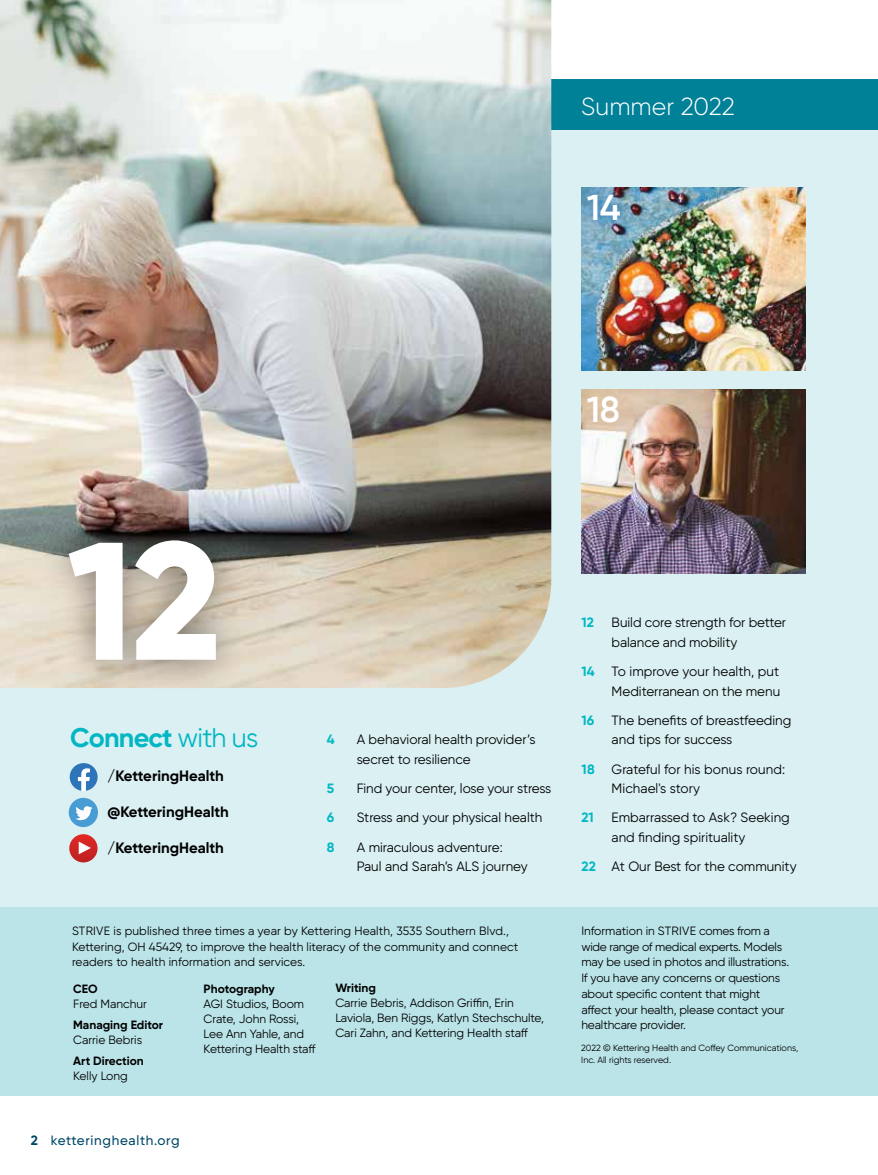
<style>
.page{position:relative;width:878px;height:1175px;background:#fff}
.page>*{position:absolute;margin:0;border:0;box-sizing:border-box;transform-origin:0 0}
.t1{font:800 166.95px "Kettering Sans";color:#fff}
.t2{font:600 36px "Kettering Sans";color:#fff}
.t3{font:700 27px "Kettering Sans";letter-spacing:-.03em;color:#00b7c3}
.t4{font:300 24.75px "Kettering Sans";color:#fff}
.t5{font:700 15px "Kettering Sans";color:#000}
.t6{font:13.5px/19.5px "Kettering Sans";color:#000}
.t7{font:500 13.5px "Kettering Sans";letter-spacing:.05em;color:#004867}
.t8{font:700 13.5px "Kettering Sans";letter-spacing:.005em;color:#00b7c3}
.t9{font:12px/15.8px "Kettering Sans";letter-spacing:-.005em;color:#000}
.t10{font:700 12px "Kettering Sans";color:#000}
.t11{font:9px/12px "Kettering Sans";color:#000}
.s1{font-weight:400}
.s2{font-weight:700}
.s3{font-weight:700;color:#00b7c3}
</style>
<div class="page">
<div style="left:0;top:80px;width:877px;height:1015px;background:#daf0f3"></div>
<div style="left:0;top:906px;width:877px;height:189px;background:#bbe4e9"></div>
<div style="left:0;top:80px;width:877px;height:50px;background:#008198"></div>
<svg style="left:70px;top:763px;width:28px;height:28px"></svg>
<div style="left:69px;top:798px;width:29px;height:29px;background:#479cd4;border-radius:50%"></div>
<svg style="left:75px;top:806px;width:17px;height:14px"></svg>
<svg style="left:69px;top:834px;width:29px;height:28px"></svg>
<svg style="left:79px;top:841px;width:12px;height:13px"></svg>
<img style="left:0;top:0;width:551px;height:688px">
<div style="left:38px;top:508px;width:211px;height:185px;background:#000;opacity:.45"></div>
<img style="left:581px;top:188px;width:225px;height:182px">
<svg style="left:581px;top:187px;width:48px;height:42px"></svg>
<img style="left:581px;top:390px;width:225px;height:183px">
<h3 class="t4" style="left:581px;top:92px;width:155px">Summer 2022</h3>
<h2 class="t2" style="left:587px;top:185px;width:35px">14</h2>
<h2 class="t2" style="left:587px;top:387px;width:35px">18</h2>
<h1 class="t1" style="left:67px;top:496px;width:156px">12</h1>
<h3 class="t3" style="left:70px;top:720px;width:190px">Connect <span class="s1">with us</span></h3>
<p class="t8" style="left:327px;top:731px;width:9px">4</p>
<p class="t6" style="left:356px;top:729px;width:180px">A behavioral health provider’s secret to resilience</p>
<p class="t8" style="left:327px;top:780px;width:9px">5</p>
<p class="t6" style="left:356px;top:778px;width:196px">Find your center, lose your stress</p>
<p class="t8" style="left:327px;top:809px;width:9px">6</p>
<p class="t6" style="left:356px;top:807px;width:187px">Stress and your physical health</p>
<p class="t8" style="left:327px;top:838px;width:9px">8</p>
<p class="t6" style="left:356px;top:837px;width:173px">A miraculous adventure:<br>Paul and Sarah’s ALS journey</p>
<p class="t5" style="left:107px;top:766px;width:118px">/KetteringHealth</p>
<p class="t5" style="left:107px;top:802px;width:123px">@KetteringHealth</p>
<p class="t5" style="left:107px;top:838px;width:118px">/KetteringHealth</p>
<p class="t9" style="left:72px;top:922px;width:447px">STRIVE is published three times a year by Kettering Health, 3535 Southern Blvd.,<br>Kettering, OH 45429, to improve the health literacy of the community and connect readers to health information and services.</p>
<p class="t10" style="left:73px;top:981px;width:26px">CEO</p>
<p class="t9" style="left:73px;top:995px;width:75px">Fred Manchur</p>
<p class="t10" style="left:73px;top:1017px;width:91px">Managing Editor</p>
<p class="t9" style="left:73px;top:1031px;width:70px">Carrie Bebris</p>
<p class="t10" style="left:73px;top:1053px;width:72px">Art Direction</p>
<p class="t9" style="left:73px;top:1067px;width:56px">Kelly Long</p>
<p class="t10" style="left:335px;top:980px;width:42px">Writing</p>
<p class="t9" style="left:335px;top:995px;width:210px;line-height:15px">Carrie Bebris, Addison Griffin, Erin<br>Laviola, Ben Riggs, Katlyn Stechschulte,<br>Cari Zahn, and Kettering Health staff</p>
<p class="t10" style="left:204px;top:981px;width:73px">Photography</p>
<p class="t9" style="left:204px;top:996px;width:113px;line-height:15px">AGI Studios, Boom<br>Crate, John Rossi,<br>Lee Ann Yahle, and<br>Kettering Health staff</p>
<p class="t7" style="left:31px;top:1131px;width:150px"><span class="s2">2</span> ketteringhealth.org</p>
<p class="t8" style="left:581px;top:614px;width:14px">12</p>
<p class="t6" style="left:611px;top:612px;width:176px">Build core strength for better balance and mobility</p>
<p class="t8" style="left:581px;top:663px;width:15px">14</p>
<p class="t6" style="left:611px;top:661px;width:170px">To improve your health, put<br>Mediterranean on the menu</p>
<p class="t8" style="left:581px;top:711px;width:14px">16</p>
<p class="t6" style="left:611px;top:710px;width:181px">The benefits of breastfeeding and tips for success</p>
<p class="t8" style="left:581px;top:760px;width:15px">18</p>
<p class="t6" style="left:611px;top:759px;width:175px">Grateful for his bonus round:<br>Michael's story</p>
<p class="t8" style="left:581px;top:809px;width:14px">21</p>
<p class="t6" style="left:611px;top:807px;width:180px">Embarrassed to Ask? Seeking and finding spirituality</p>
<p class="t6" style="left:581px;top:856px;width:216px"><span class="s3">22</span> At Our Best for the community</p>
<p class="t9" style="left:581px;top:922px;width:209px">Information in STRIVE comes from a wide range of medical experts. Models may be used in photos and illustrations.<br>If you have any concerns or questions about specific content that might affect your health, please contact your healthcare provider.</p>
<p class="t11" style="left:581px;top:1041px;width:218px">2022 © Kettering Health and Coffey Communications,<br>Inc. All rights reserved.</p>
</div>
